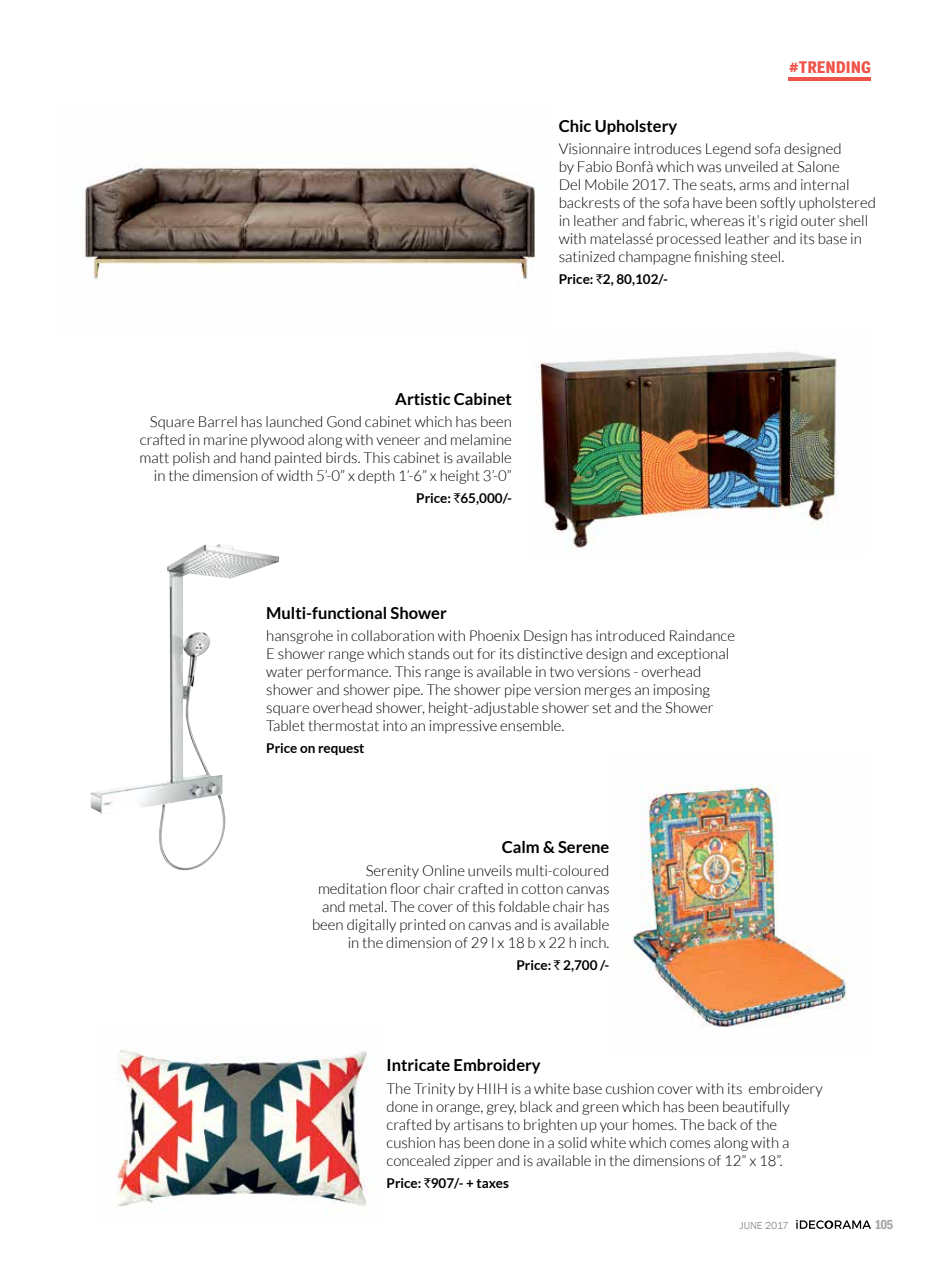
<style>
.page{position:relative;width:936px;height:1263px;background:#fff}
.page>*{position:absolute;margin:0;border:0;box-sizing:border-box;transform-origin:0 0}
.t1{font:700 16.5px "Lato";color:#000}
.t2{font:700 16.5px "Magra";color:#f05349}
.t3{font:300 15px/18px "Lato";color:#000}
.t4{font:700 13.5px "Lato";color:#000}
.t5{font:600 condensed 13.5px "Franklin Gothic";color:#a7a9ac}
.t6{font:10.5px "Franklin Gothic";letter-spacing:-.005em;color:#939598}
.s1{font-family:"Rupee Foradian";font-weight:400}
</style>
<div class="page">
<svg style="left:796px;top:1220px;width:75px;height:9px"></svg>
<img style="left:631px;top:784px;width:217px;height:243px">
<hr style="left:788px;top:77px;width:83px;height:3px;background:#f05349">
<img style="left:536px;top:351px;width:302px;height:200px">
<img style="left:84px;top:164px;width:451px;height:120px">
<img style="left:116px;top:1047px;width:260px;height:165px">
<img style="left:90px;top:544px;width:189px;height:326px">
<p class="t2" style="left:788px;top:57px;width:84px">#TRENDING</p>
<p class="t1" style="left:395px;top:389px;width:118px">Artistic Cabinet</p>
<p class="t3" style="left:140px;top:413px;width:374px;text-align:right">Square Barrel has launched Gond cabinet which has been crafted in marine plywood along with veneer and melamine matt polish and hand painted birds. This cabinet is available in the dimension of width 5’-0” x depth 1’-6” x height 3’-0”</p>
<p class="t4" style="left:416px;top:491px;width:97px">Price: <span class="s1">`</span>65,000/-</p>
<p class="t1" style="left:558px;top:116px;width:120px">Chic Upholstery</p>
<p class="t3" style="left:558px;top:140px;width:319px">Visionnaire introduces Legend sofa designed<br>by Fabio Bonfà which was unveiled at Salone<br>Del Mobile 2017. The seats, arms and internal backrests of the sofa have been softly upholstered in leather and fabric, whereas it’s rigid outer shell with matelassé processed leather and its base in satinized champagne finishing steel.</p>
<p class="t4" style="left:558px;top:271px;width:111px">Price: <span class="s1">`</span>2, 80,102/-</p>
<p class="t1" style="left:266px;top:603px;width:182px">Multi-functional Shower</p>
<p class="t3" style="left:266px;top:626px;width:470px">hansgrohe in collaboration with Phoenix Design has introduced Raindance E shower range which stands out for its distinctive design and exceptional water performance. This range is available in two versions - overhead shower and shower pipe. The shower pipe version merges an imposing square overhead shower, height-adjustable shower set and the Shower Tablet thermostat into an impressive ensemble.</p>
<p class="t4" style="left:266px;top:740px;width:100px">Price on request</p>
<p class="t1" style="left:501px;top:838px;width:109px">Calm &amp; Serene</p>
<p class="t3" style="left:312px;top:861px;width:299px;text-align:right">Serenity Online unveils multi-coloured meditation floor chair crafted in cotton canvas and metal. The cover of this foldable chair has been digitally printed on canvas and is available in the dimension of 29 l x 18 b x 22 h inch.</p>
<p class="t4" style="left:516px;top:957px;width:95px">Price: <span class="s1">`</span> 2,700 /-</p>
<p class="t1" style="left:386px;top:1056px;width:156px">Intricate Embroidery</p>
<p class="t3" style="left:386px;top:1079px;width:438px">The Trinity by HIIH is a white base cushion cover with its embroidery done in orange, grey, black and green which has been beautifully crafted by artisans to brighten up your homes. The back of the cushion has been done in a solid white which comes along with a concealed zipper and is available in the dimensions of 12” x 18”.</p>
<p class="t4" style="left:386px;top:1175px;width:124px">Price: <span class="s1">`</span>907/- + taxes</p>
<p class="t6" style="left:739px;top:1219px;width:51px">JUNE 2017</p>
<p class="t5" style="left:874px;top:1215px;width:20px">105</p>
</div>
